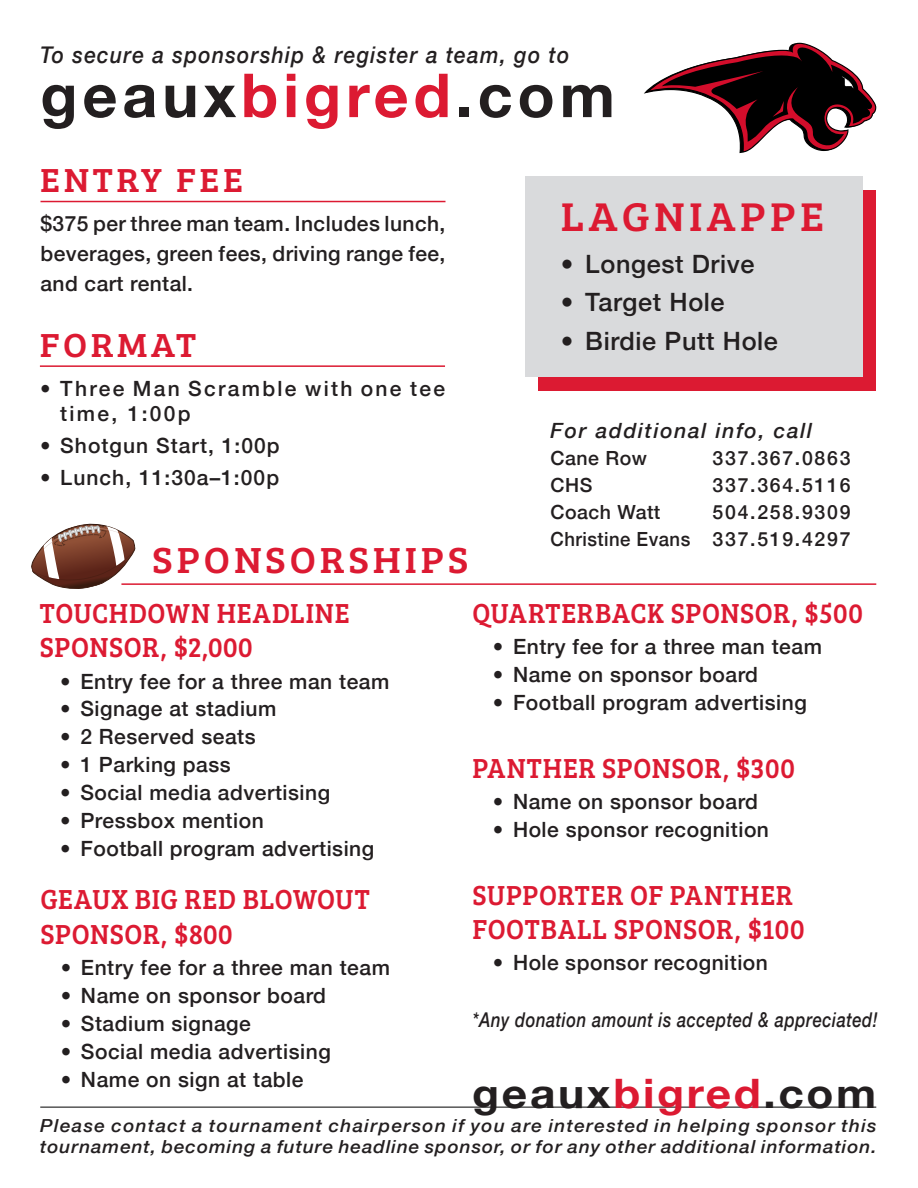
<style>
.page{position:relative;width:918px;height:1188px;background:#fff}
.page>*{position:absolute;margin:0;border:0;box-sizing:border-box;transform-origin:0 0}
.t1{font:700 60.75px "Helvetica Neue";letter-spacing:.08em;color:#231f20}
.t2{font:41.4px "Bree Serif";letter-spacing:.1em;color:#dc1a32;scale:1.05 1}
.t3{font:700 40.65px "Helvetica Neue";letter-spacing:.06em;color:#231f20;scale:1.09 1}
.t4{font:37.5px "Bree Serif";letter-spacing:.1em;color:#dc1a32;scale:1.05 1}
.t5{font:34.5px "Bree Serif";letter-spacing:.1em;color:#dc1a32;scale:1.05 1}
.t6{font:28.5px/34.2px "Bree Serif";letter-spacing:.02em;color:#dc1a32;scale:.95 1}
.t7{font:500 25.2px "Helvetica Neue";letter-spacing:.025em;color:#231f20}
.t8{font:italic 500 22.95px "Helvetica Neue";letter-spacing:.06em;color:#231f20;scale:.91 1}
.t9{font:500 21px/30px "Helvetica Neue";letter-spacing:.025em;color:#231f20;text-align:justify}
.t10{font:500 21px "Helvetica Neue";letter-spacing:.05em;color:#231f20}
.t11{font:500 21px/25.2px "Helvetica Neue";letter-spacing:.11em;color:#231f20}
.t12{font:italic 500 21px "Helvetica Neue";letter-spacing:.08em;color:#231f20}
.t13{font:italic 500 20.4px "Helvetica Neue";letter-spacing:.03em;color:#231f20;scale:.82 1}
.t14{font:500 19.5px "Helvetica Neue";letter-spacing:.085em;color:#231f20}
.t15{font:500 19.5px "Helvetica Neue";letter-spacing:.025em;color:#231f20;scale:.95 1}
.t16{font:500 19.5px "Helvetica Neue";letter-spacing:.025em;color:#231f20}
.t17{font:italic 500 18px/21.6px "Helvetica Neue";letter-spacing:.05em;color:#231f20;scale:1.05 1}
.s1{color:#dc1a32}
</style>
<div class="page">
<svg style="left:644px;top:43px;width:232px;height:110px"></svg>
<hr style="left:121px;top:583px;width:755px;height:2px;background:#dc1a32">
<div style="left:539px;top:190px;width:337px;height:200px;background:#dc1a32"></div>
<div style="left:525px;top:176px;width:338px;height:201px;background:#d9dadc"></div>
<hr style="left:40px;top:365px;width:405px;height:2px;background:#dc1a32">
<hr style="left:40px;top:201px;width:406px;height:1px;background:#dc1a32">
<svg style="left:31px;top:523px;width:105px;height:66px"></svg>
<hr style="left:40px;top:1107px;width:836px;height:1px;background:#000">
<p class="t8" style="left:40px;top:35px;width:583px">To secure a sponsorship &amp; register a team, go to</p>
<p class="t1" style="left:40px;top:48px;width:576px">geaux<span class="s1">bigred</span>.com</p>
<p class="t5" style="left:40px;top:155px;width:194px">ENTRY FEE</p>
<p class="t9" style="left:40px;top:207px;width:407px">$375 per three man team. Includes lunch, beverages, green fees, driving range fee, and cart rental.</p>
<p class="t5" style="left:40px;top:320px;width:150px">FORMAT</p>
<p class="t11" style="left:60px;top:374px;width:386px;text-indent:-20px">• Three Man Scramble with one tee time, 1:00p</p>
<p class="t10" style="left:40px;top:429px;width:241px">• Shotgun Start, 1:00p</p>
<p class="t10" style="left:40px;top:461px;width:241px">• Lunch, 11:30a–1:00p</p>
<p class="t4" style="left:152px;top:532px;width:302px">SPONSORSHIPS</p>
<p class="t2" style="left:561px;top:187px;width:252px">LAGNIAPPE</p>
<p class="t7" style="left:561px;top:244px;width:195px">• Longest Drive</p>
<p class="t7" style="left:561px;top:282px;width:165px">• Target Hole</p>
<p class="t7" style="left:561px;top:320px;width:219px">• Birdie Putt Hole</p>
<p class="t12" style="left:551px;top:413px;width:263px">For additional info, call</p>
<p class="t14" style="left:551px;top:443px;width:98px">Cane Row</p>
<p class="t14" style="left:713px;top:443px;width:139px">337.367.0863</p>
<p class="t14" style="left:551px;top:470px;width:43px">CHS</p>
<p class="t14" style="left:713px;top:470px;width:139px">337.364.5116</p>
<p class="t16" style="left:551px;top:497px;width:111px">Coach Watt</p>
<p class="t14" style="left:713px;top:497px;width:139px">504.258.9309</p>
<p class="t15" style="left:551px;top:524px;width:317px">Christine Evans 337.519.4297</p>
<p class="t6" style="left:40px;top:595px;width:327px">TOUCHDOWN HEADLINE<br>SPONSOR, $2,000</p>
<p class="t9" style="left:60px;top:664px;width:331px">• Entry fee for a three man team</p>
<p class="t9" style="left:60px;top:692px;width:218px">• Signage at stadium</p>
<p class="t9" style="left:60px;top:720px;width:197px">• 2 Reserved seats</p>
<p class="t9" style="left:60px;top:748px;width:172px">• 1 Parking pass</p>
<p class="t9" style="left:60px;top:776px;width:272px">• Social media advertising</p>
<p class="t9" style="left:60px;top:804px;width:205px">• Pressbox mention</p>
<p class="t9" style="left:60px;top:832px;width:316px">• Football program advertising</p>
<p class="t6" style="left:40px;top:881px;width:348px">GEAUX BIG RED BLOWOUT<br>SPONSOR, $800</p>
<p class="t9" style="left:61px;top:951px;width:331px">• Entry fee for a three man team</p>
<p class="t9" style="left:61px;top:979px;width:267px">• Name on sponsor board</p>
<p class="t9" style="left:61px;top:1007px;width:192px">• Stadium signage</p>
<p class="t9" style="left:61px;top:1034px;width:272px">• Social media advertising</p>
<p class="t9" style="left:61px;top:1062px;width:244px">• Name on sign at table</p>
<p class="t6" style="left:472px;top:595px;width:413px">QUARTERBACK SPONSOR, $500</p>
<p class="t9" style="left:493px;top:630px;width:331px">• Entry fee for a three man team</p>
<p class="t9" style="left:493px;top:658px;width:267px">• Name on sponsor board</p>
<p class="t9" style="left:493px;top:686px;width:316px">• Football program advertising</p>
<p class="t6" style="left:472px;top:750px;width:341px">PANTHER SPONSOR, $300</p>
<p class="t9" style="left:493px;top:785px;width:267px">• Name on sponsor board</p>
<p class="t9" style="left:493px;top:813px;width:278px">• Hole sponsor recognition</p>
<p class="t6" style="left:472px;top:876px;width:351px">SUPPORTER OF PANTHER<br>FOOTBALL SPONSOR, $100</p>
<p class="t9" style="left:493px;top:946px;width:277px">• Hole sponsor recognition</p>
<p class="t13" style="left:472px;top:1003px;width:496px">*Any donation amount is accepted &amp; appreciated!</p>
<p class="t3" style="left:472px;top:1061px;width:372px">geaux<span class="s1">bigred</span>.com</p>
<p class="t17" style="left:40px;top:1113px;width:798px">Please contact a tournament chairperson if you are interested in helping sponsor this tournament, becoming a future headline sponsor, or for any other additional information.</p>
</div>
